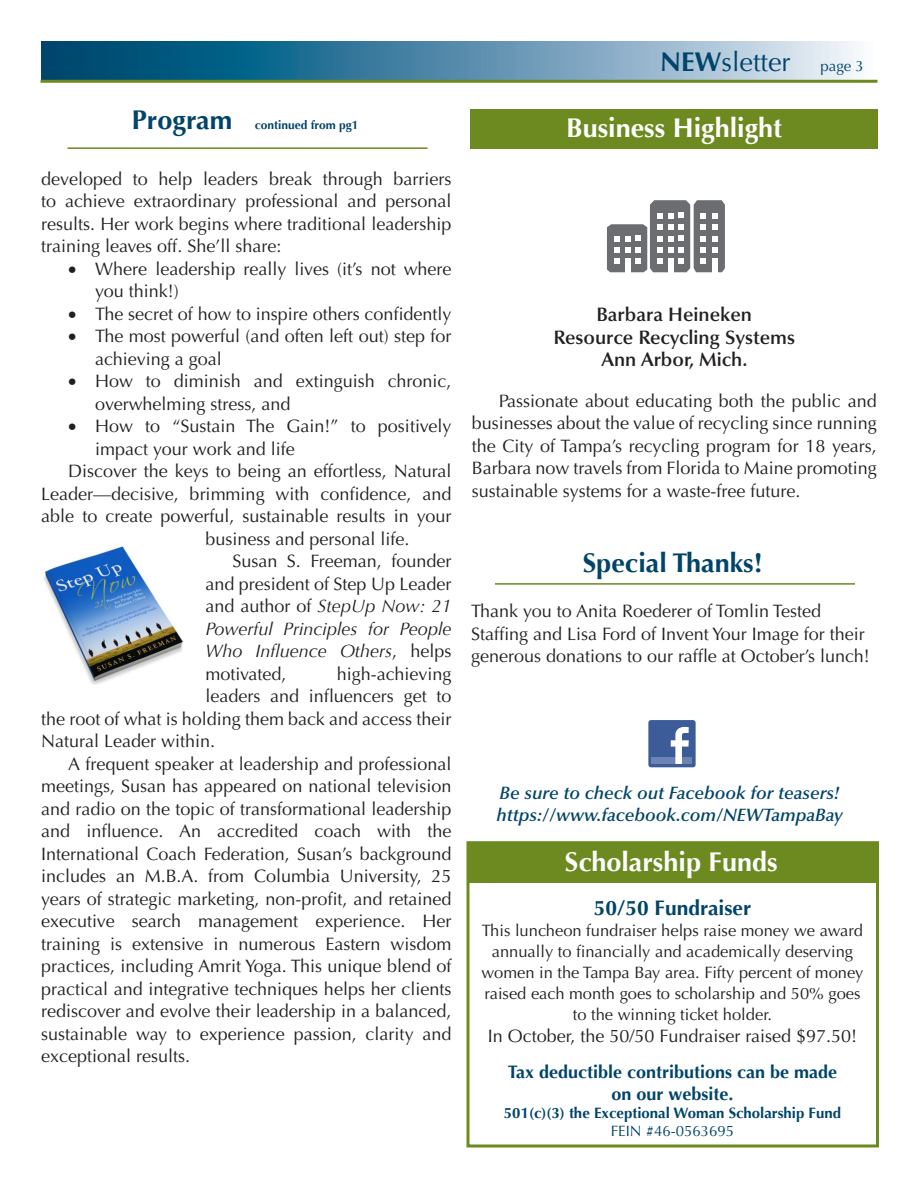
<style>
.page{position:relative;width:918px;height:1188px;background:#fff}
.page>*{position:absolute;margin:0;border:0;box-sizing:border-box;transform-origin:0 0}
.t1{font:700 27px "Optima";color:#fff}
.t2{font:700 27px "Optima";color:#00446a}
.t3{font:27px "Optima";color:#00446a}
.t4{font:700 21px "Optima";color:#00446a}
.t5{font:600 19.5px "Optima";color:#231f20}
.Body_Text_Indent_2{font:18px/22.5px "Optima";color:#231f20;text-align:justify}
.Body_Text_Indent{font:18px "Optima";color:#231f20}
.Body_Text{font:18px/22.5px "Optima";color:#231f20}
.t6{font:italic 600 18px "Optima";color:#00446a}
.t7{font:700 18px "Optima";color:#00446a}
.Body_Text-2{font:16.5px/21px "Optima";color:#231f20;text-align:center}
.t8{font:700 15px "Optima";color:#00446a}
.t9{font:15px "Optima";color:#00446a}
.t10{font:700 12px "Optima";color:#00446a}
.s1{font-weight:700}
.s2{font-size:15px}
.s3{font-style:italic}
</style>
<div class="page">
<svg style="left:41px;top:41px;width:836px;height:39px;background:#5d91ad"></svg>
<hr style="left:40px;top:80px;width:838px;height:3px;background:#6c8a1f">
<div style="left:468px;top:843px;width:410px;height:39px;background:#6c8a1f"></div>
<div style="left:466px;top:841px;width:413px;height:307px;border:3px solid #6c8a1f"></div>
<hr style="left:68px;top:147px;width:360px;height:2px;background:#6c8a1f">
<div style="left:470px;top:109px;width:408px;height:40px;background:#6c8a1f"></div>
<hr style="left:495px;top:583px;width:360px;height:2px;background:#6c8a1f">
<img style="left:44px;top:546px;width:139px;height:139px">
<svg style="left:607px;top:200px;width:118px;height:72px"></svg>
<div style="left:712px;top:259px;width:5px;height:14px;background:#fff"></div>
<div style="left:648px;top:720px;width:48px;height:47px;background:#3b5b99;border-radius:3px"></div>
<div style="left:652px;top:757px;width:40px;height:7px;background:#6d84b3"></div>
<svg style="left:671px;top:727px;width:18px;height:37px"></svg>
<p class="t3" style="left:660px;top:46px;width:205px"><span class="s1">NEW</span>sletter <span class="s2">page 3</span></p>
<p class="t2" style="left:132px;top:104px;width:102px">Program</p>
<p class="t10" style="left:255px;top:118px;width:105px">continued from pg1</p>
<p class="t1" style="left:566px;top:112px;width:218px">Business Highlight</p>
<p class="Body_Text_Indent_2" style="left:41px;top:168px;width:412px">developed to help leaders break through barriers to achieve extraordinary professional and personal results. Her work begins where traditional leadership training leaves off. She’ll share:</p>
<p class="Body_Text_Indent_2" style="left:95px;top:258px;width:358px;text-indent:-27px">• Where leadership really lives (it’s not where you think!)</p>
<p class="Body_Text_Indent_2" style="left:68px;top:303px;width:385px">• The secret of how to inspire others confidently</p>
<p class="Body_Text_Indent_2" style="left:95px;top:325px;width:358px;text-indent:-27px">• The most powerful (and often left out) step for achieving a goal</p>
<p class="Body_Text_Indent_2" style="left:95px;top:370px;width:358px;text-indent:-27px">• How to diminish and extinguish chronic, overwhelming stress, and</p>
<p class="Body_Text_Indent_2" style="left:95px;top:415px;width:358px;text-indent:-27px">• How to “Sustain The Gain!” to positively impact your work and life</p>
<p class="Body_Text_Indent" style="left:68px;top:461px;width:385px">Discover the keys to being an effortless, Natural</p>
<p class="Body_Text_Indent" style="left:41px;top:483px;width:412px">Leader—decisive, brimming with confidence, and</p>
<p class="Body_Text_Indent" style="left:41px;top:506px;width:412px">able to create powerful, sustainable results in your</p>
<p class="Body_Text_Indent" style="left:205px;top:528px;width:206px">business and personal life.</p>
<p class="Body_Text_Indent_2" style="left:205px;top:550px;width:248px;text-indent:27px">Susan S. Freeman, founder and president of Step Up Leader and author of <span class="s3">StepUp Now: 21<br>Powerful Principles for People Who Influence Others</span>, helps motivated,</p>
<p class="t5" style="left:596px;top:304px;width:157px">Barbara Heineken</p>
<p class="t5" style="left:553px;top:326px;width:243px">Resource Recycling Systems</p>
<p class="t5" style="left:601px;top:349px;width:148px">Ann Arbor, Mich.</p>
<p class="Body_Text_Indent_2" style="left:472px;top:390px;width:407px;text-indent:27px">Passionate about educating both the public and businesses about the value of recycling since running the City of Tampa’s recycling program for 18 years, Barbara now travels from Florida to Maine promoting sustainable systems for a waste-free future.</p>
<p class="t2" style="left:583px;top:547px;width:181px">Special Thanks!</p>
<p class="Body_Text" style="left:471px;top:600px;width:400px">Thank you to Anita Roederer of Tomlin Tested<br>Staffing and Lisa Ford of Invent Your Image for their generous donations to our raffle at October’s lunch!</p>
<p class="Body_Text_Indent_2" style="left:337px;top:663px;width:116px">high-achieving</p>
<p class="Body_Text_Indent_2" style="left:205px;top:685px;width:248px">leaders and influencers get to</p>
<p class="Body_Text_Indent_2" style="left:41px;top:708px;width:412px">the root of what is holding them back and access their</p>
<p class="Body_Text_Indent_2" style="left:41px;top:730px;width:175px">Natural Leader within.</p>
<p class="Body_Text_Indent_2" style="left:41px;top:753px;width:412px;text-indent:27px">A frequent speaker at leadership and professional meetings, Susan has appeared on national television and radio on the topic of transformational leadership and influence. An accredited coach with the International Coach Federation, Susan’s background includes an M.B.A. from Columbia University, 25 years of strategic marketing, non-profit, and retained executive search management experience. Her training is extensive in numerous Eastern wisdom practices, including Amrit Yoga. This unique blend of practical and integrative techniques helps her clients rediscover and evolve their leadership in a balanced, sustainable way to experience passion, clarity and exceptional results.</p>
<p class="t6" style="left:499px;top:782px;width:342px">Be sure to check out Facebook for teasers!</p>
<p class="t6" style="left:496px;top:804px;width:348px">https://www.facebook.com/NEWTampaBay</p>
<p class="t1" style="left:565px;top:846px;width:214px">Scholarship Funds</p>
<p class="t4" style="left:594px;top:895px;width:159px">50/50 Fundraiser</p>
<p class="Body_Text-2" style="left:482px;top:920px;width:383px">This luncheon fundraiser helps raise money we award annually to financially and academically deserving women in the Tampa Bay area. Fifty percent of money raised each month goes to scholarship and 50% goes to the winning ticket holder.</p>
<p class="Body_Text_Indent_2" style="left:488px;top:1025px;width:371px">In October, the 50/50 Fundraiser raised $97.50!</p>
<p class="t7" style="left:508px;top:1061px;width:331px">Tax deductible contributions can be made</p>
<p class="t7" style="left:611px;top:1083px;width:124px">on our website.</p>
<p class="t8" style="left:504px;top:1104px;width:339px">501(c)(3) the Exceptional Woman Scholarship Fund</p>
<p class="t9" style="left:611px;top:1122px;width:125px">FEIN #46-0563695</p>
</div>
